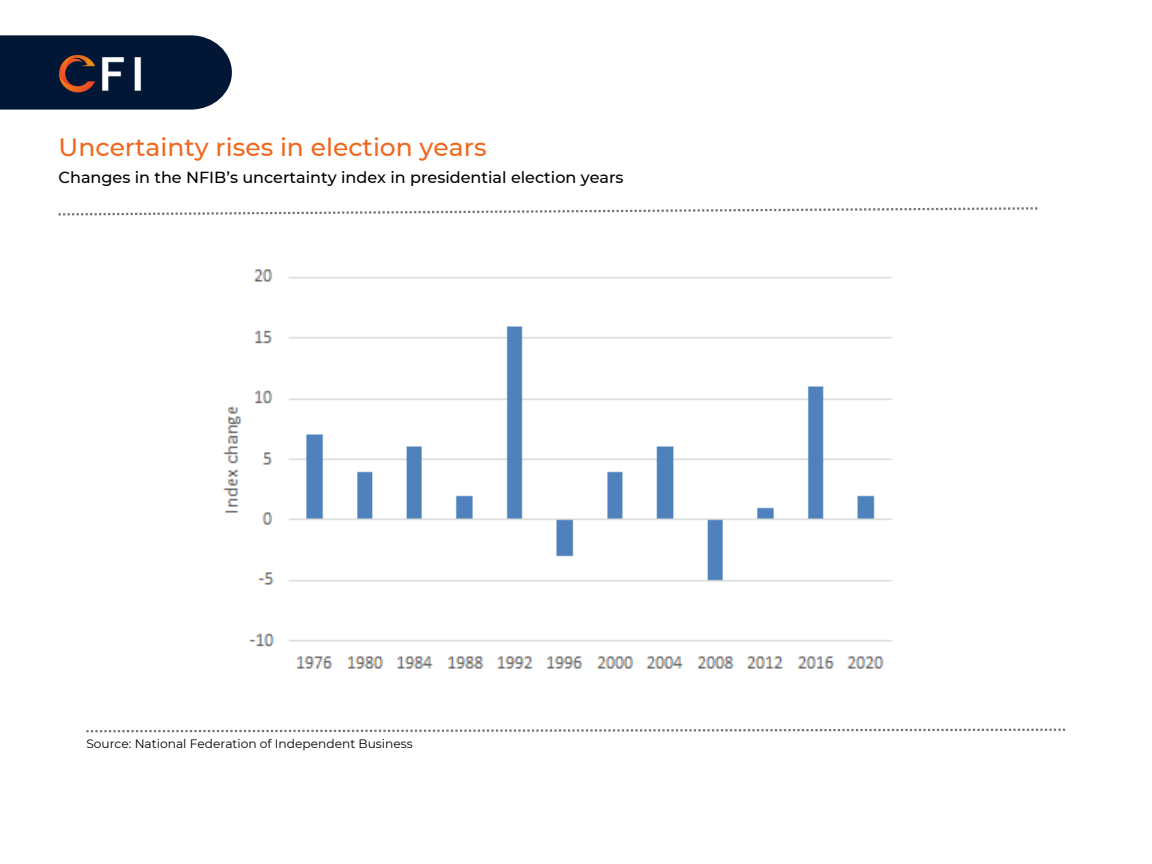
<style>
.page{position:relative;width:1152px;height:864px;background:#fff}
.page>*{position:absolute;margin:0;border:0;box-sizing:border-box;transform-origin:0 0}
.t1{font:500 25.05px "Montserrat";color:#f06820}
.t2{font:500 16.05px "Montserrat";color:#000}
.t3{font:12.15px "Montserrat";color:#000}
</style>
<div class="page">
<svg style="left:86px;top:729px;width:979px;height:3px"></svg>
<svg style="left:59px;top:207px;width:978px;height:9px"></svg>
<svg style="left:0;top:35px;width:232px;height:74px"></svg>
<img style="left:14px;top:41px;width:181px;height:52px">
<img style="left:222px;top:269px;width:670px;height:400px">
<p class="t1" style="left:59px;top:132px;width:430px">Uncertainty rises in election years</p>
<p class="t2" style="left:59px;top:168px;width:567px">Changes in the NFIB’s uncertainty index in presidential election years</p>
<p class="t3" style="left:86px;top:736px;width:328px">Source: National Federation of Independent Business</p>
</div>
